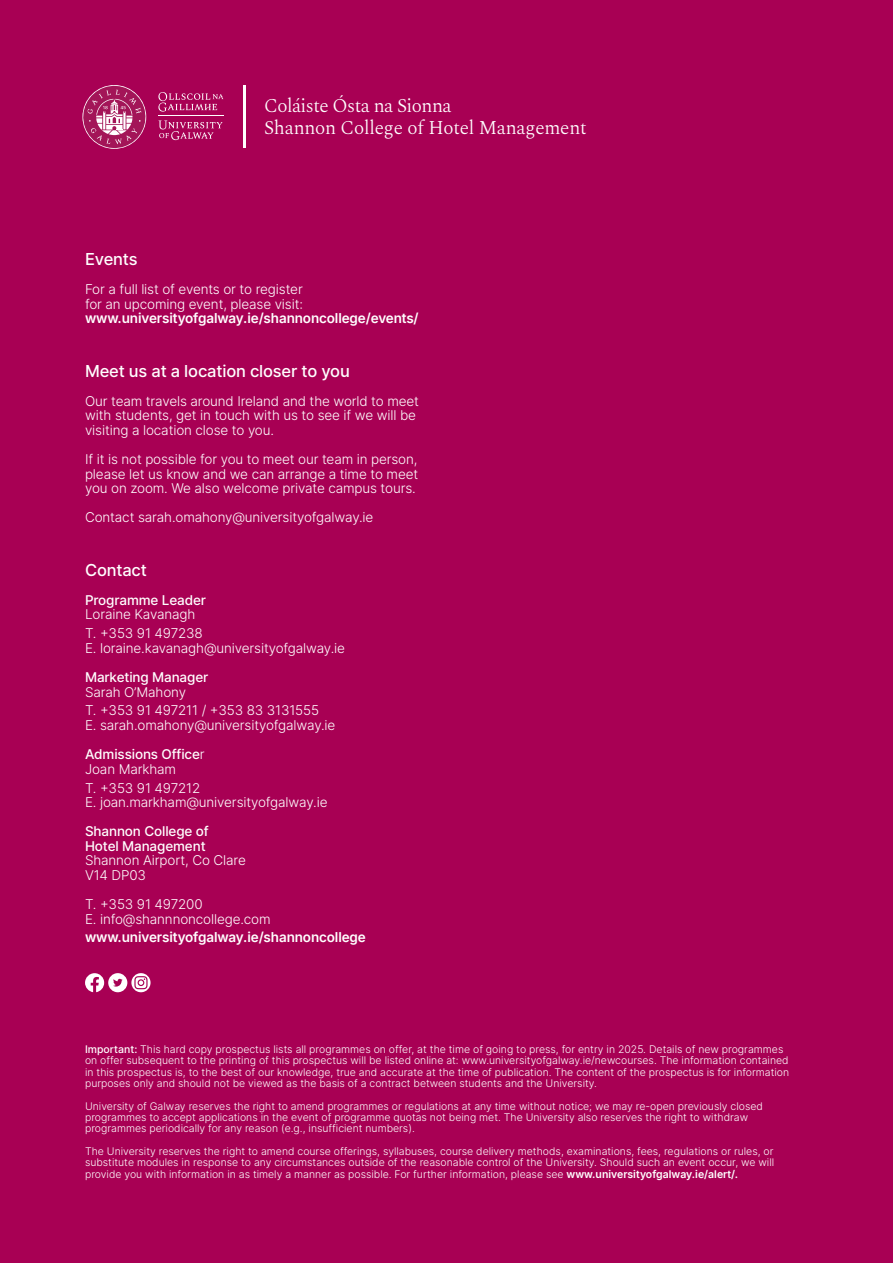
<style>
.page{position:relative;width:893px;height:1263px;background:#a80054}
.page>*{position:absolute;margin:0;border:0;box-sizing:border-box;transform-origin:0 0}
.t1{font:300 19.2px/21.5px "Spectral";letter-spacing:-.01em;color:#fff}
.t2{font:500 16.5px "Inter";letter-spacing:-.01em;color:#fff}
.t3{font:300 13.5px/14.5px "Inter";letter-spacing:-.01em;color:#fff}
.t4{font:500 13.5px/14.5px "Inter";letter-spacing:-.01em;color:#fff}
.t5{font:600 13.5px "Inter";letter-spacing:-.01em;color:#fff}
.t6{font:300 10.5px/11.4px "Inter";color:#fff}
.s1{font-weight:600}
.s2{font-weight:300}
.s3{font-weight:500}
</style>
<div class="page">
<svg style="left:85px;top:973px;width:66px;height:19px"></svg>
<svg style="left:158px;top:92px;width:65px;height:20px"></svg>
<hr style="left:158px;top:115px;width:66px;height:1px;background:#fff">
<svg style="left:159px;top:121px;width:64px;height:19px"></svg>
<hr style="left:243px;top:86px;width:3px;height:62px;background:#fff">
<svg style="left:82px;top:85px;width:65px;height:64px"></svg>
<p class="t1" style="left:264px;top:94px;width:324px">Coláiste Ósta na Sionna<br>Shannon College of Hotel Management</p>
<p class="t2" style="left:85px;top:247px;width:54px">Events</p>
<p class="t3" style="left:85px;top:282px;width:335px">For a full list of events or to register<br>for an upcoming event, please visit: <span class="s1">www.universityofgalway.ie/shannoncollege/events/</span></p>
<p class="t2" style="left:85px;top:359px;width:266px">Meet us at a location closer to you</p>
<p class="t3" style="left:85px;top:393px;width:336px">Our team travels around Ireland and the world to meet with students, get in touch with us to see if we will be visiting a location close to you.</p>
<p class="t3" style="left:85px;top:452px;width:335px;text-align:justify">If it is not possible for you to meet our team in person, please let us know and we can arrange a time to meet you on zoom. We also welcome private campus tours.</p>
<p class="t3" style="left:85px;top:510px;width:290px">Contact sarah.omahony@universityofgalway.ie</p>
<p class="t2" style="left:85px;top:558px;width:63px">Contact</p>
<p class="t4" style="left:85px;top:592px;width:122px">Programme Leader</p>
<p class="t3" style="left:85px;top:607px;width:112px">Loraine Kavanagh</p>
<p class="t3" style="left:85px;top:626px;width:119px">T. +353 91 497238</p>
<p class="t3" style="left:85px;top:640px;width:262px">E. loraine.kavanagh@universityofgalway.ie</p>
<p class="t4" style="left:85px;top:669px;width:125px">Marketing Manager</p>
<p class="t3" style="left:85px;top:684px;width:102px">Sarah O’Mahony</p>
<p class="t3" style="left:85px;top:703px;width:236px">T. +353 91 497211 / +353 83 3131555</p>
<p class="t3" style="left:85px;top:718px;width:252px">E. sarah.omahony@universityofgalway.ie</p>
<p class="t4" style="left:85px;top:747px;width:121px">Admissions Office<span class="s2">r</span></p>
<p class="t3" style="left:85px;top:761px;width:93px">Joan Markham</p>
<p class="t3" style="left:85px;top:780px;width:117px">T. +353 91 497212</p>
<p class="t3" style="left:85px;top:795px;width:244px">E. joan.markham@universityofgalway.ie</p>
<p class="t4" style="left:85px;top:824px;width:125px">Shannon College of<br>Hotel Management</p>
<p class="t3" style="left:85px;top:853px;width:162px">Shannon Airport, Co Clare</p>
<p class="t3" style="left:85px;top:867px;width:63px">V14 DP03</p>
<p class="t3" style="left:85px;top:897px;width:119px">T. +353 91 497200</p>
<p class="t3" style="left:85px;top:911px;width:187px">E. info@shannnoncollege.com</p>
<p class="t5" style="left:85px;top:927px;width:282px">www.universityofgalway.ie/shannoncollege</p>
<p class="t6" style="left:85px;top:1043px;width:706px"><span class="s3">Important:</span> This hard copy prospectus lists all programmes on offer, at the time of going to press, for entry in 2025. Details of new programmes on offer subsequent to the printing of this prospectus will be listed online at: www.universityofgalway.ie/newcourses. The information contained in this prospectus is, to the best of our knowledge, true and accurate at the time of publication. The content of the prospectus is for information purposes only and should not be viewed as the basis of a contract between students and the University.</p>
<p class="t6" style="left:85px;top:1100px;width:679px">University of Galway reserves the right to amend programmes or regulations at any time without notice; we may re-open previously closed programmes to accept applications in the event of programme quotas not being met. The University also reserves the right to withdraw programmes periodically for any reason (e.g., insufficient numbers).</p>
<p class="t6" style="left:85px;top:1145px;width:691px;text-align:justify">The University reserves the right to amend course offerings, syllabuses, course delivery methods, examinations, fees, regulations or rules, or substitute modules in response to any circumstances outside of the reasonable control of the University. Should such an event occur, we will provide you with information in as timely a manner as possible. For further information, please see <span class="s1">www.universityofgalway.ie/alert/.</span></p>
</div>
